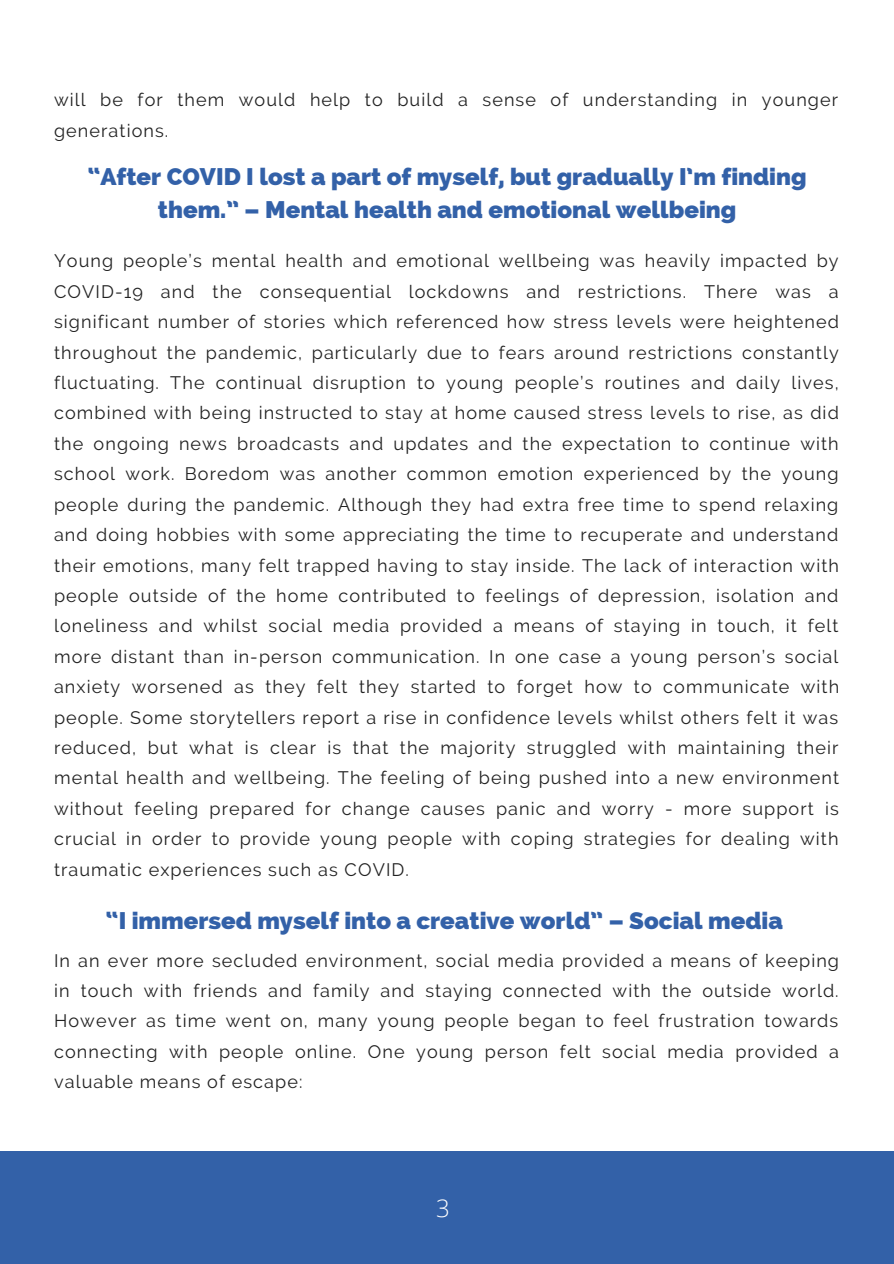
<style>
.page{position:relative;width:894px;height:1264px;background:#fff}
.page>*{position:absolute;margin:0;border:0;box-sizing:border-box;transform-origin:0 0}
.t1{font:800 24px/32.7px "Raleway";color:#3361a8;text-align:center}
.t2{font:300 24px "Open Sans";color:#fff}
.t3{font:18px/30.5px "Raleway";letter-spacing:.06em;color:#222;text-align:justify}
</style>
<div class="page">
<div style="left:0;top:1150px;width:893px;height:113px;background:#3361a8"></div>
<p class="t3" style="left:54px;top:85px;width:785px">will be for them would help to build a sense of understanding in younger generations.</p>
<p class="t1" style="left:88px;top:160px;width:720px">“After COVID I lost a part of myself, but gradually I’m finding them.” – Mental health and emotional wellbeing</p>
<p class="t3" style="left:54px;top:246px;width:786px">Young people’s mental health and emotional wellbeing was heavily impacted by COVID-19 and the consequential lockdowns and restrictions. There was a significant number of stories which referenced how stress levels were heightened throughout the pandemic, particularly due to fears around restrictions constantly fluctuating. The continual disruption to young people’s routines and daily lives, combined with being instructed to stay at home caused stress levels to rise, as did the ongoing news broadcasts and updates and the expectation to continue with school work. Boredom was another common emotion experienced by the young people during the pandemic. Although they had extra free time to spend relaxing and doing hobbies with some appreciating the time to recuperate and understand their emotions, many felt trapped having to stay inside. The lack of interaction with people outside of the home contributed to feelings of depression, isolation and loneliness and whilst social media provided a means of staying in touch, it felt more distant than in-person communication. In one case a young person’s social anxiety worsened as they felt they started to forget how to communicate with people. Some storytellers report a rise in confidence levels whilst others felt it was reduced, but what is clear is that the majority struggled with maintaining their mental health and wellbeing. The feeling of being pushed into a new environment without feeling prepared for change causes panic and worry - more support is crucial in order to provide young people with coping strategies for dealing with traumatic experiences such as COVID.</p>
<p class="t1" style="left:106px;top:903px;width:678px">“I immersed myself into a creative world” – Social media</p>
<p class="t3" style="left:54px;top:945px;width:786px">In an ever more secluded environment, social media provided a means of keeping in touch with friends and family and staying connected with the outside world.<br>However as time went on, many young people began to feel frustration towards connecting with people online. One young person felt social media provided a valuable means of escape:</p>
<p class="t2" style="left:436px;top:1191px;width:15px">3</p>
</div>
